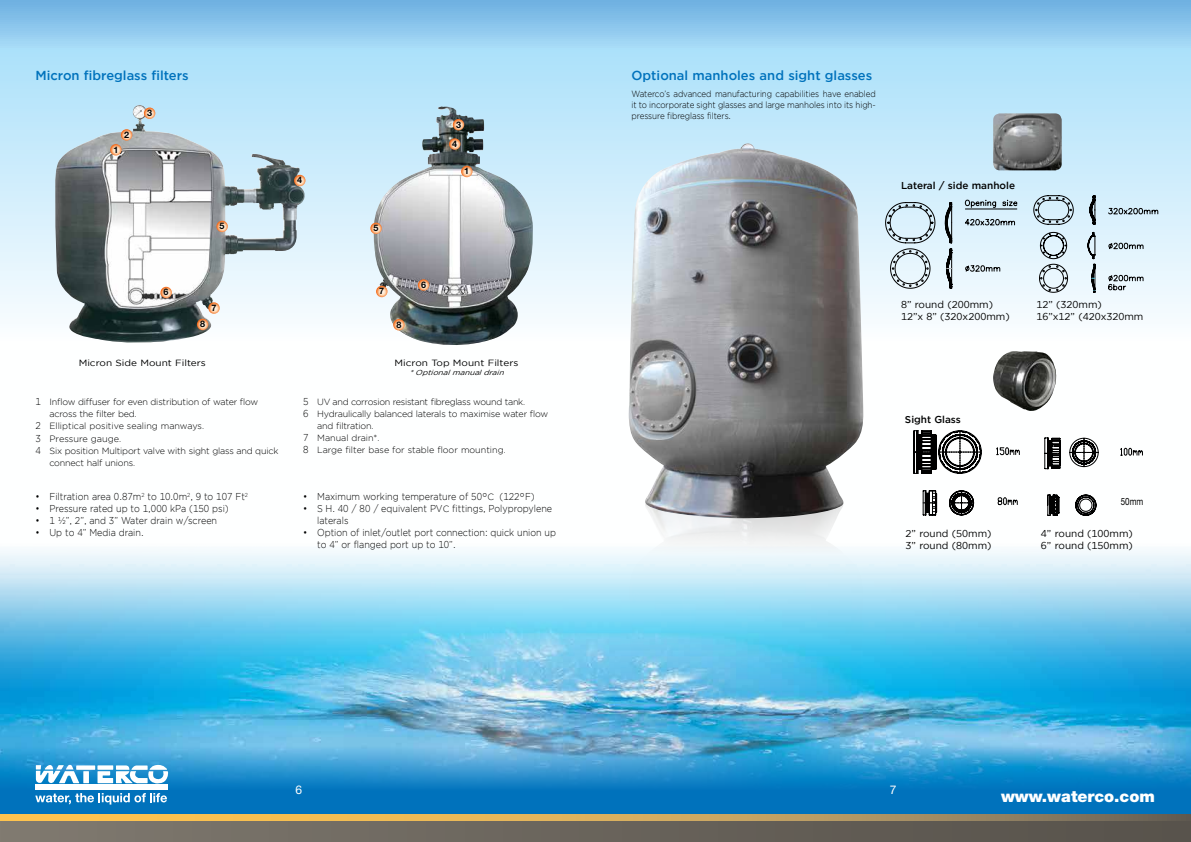
<style>
.page{position:relative;width:1191px;height:842px;background:#fff}
.page>*{position:absolute;margin:0;border:0;box-sizing:border-box;transform-origin:0 0}
.t1{font:900 16px "Helvetica Neue";color:#fff}
.t2{font:500 13px "Gotham";color:#0072bc}
.t3{font:12px "Helvetica Neue";color:#fff}
.t4{font:300 10px/12px "Gotham";color:#000;scale:.9 1}
.t5{font:10px/12px "Gotham";color:#000}
.t6{font:500 10px "Gotham";color:#000}
.t7{font:10px "Helvetica Neue";color:#000;scale:.8 1}
.t8{font:300 9.2px "Gotham";color:#000}
.t9{font:300 9px/12px "Gotham";letter-spacing:-.02em;color:#000}
.t10{font:300 9px/10.8px "Gotham";letter-spacing:-.02em;color:#000;text-align:justify;scale:.9 1}
.t11{font:300 9px "Gotham";color:#000}
.t12{font:9px "Gotham";color:#000;scale:1.11 1}
.t13{font:700 9px/19.4px "Helvetica Neue";color:#000;text-align:center}
.t14{font:700 8.5px "Helvetica Neue";color:#000}
.t15{font:italic 7.2px "Gotham";color:#000;scale:1.11 1}
.s1{font-size:10px}
.s2{font-size:9px}
</style>
<div class="page">
<svg style="left:0;top:0;width:1191px;height:317px;background:#b7e0f7"></svg>
<img style="left:0;top:446px;width:1191px;height:289px">
<img style="left:628px;top:518px;width:236px;height:217px">
<svg style="left:0;top:735px;width:1191px;height:79px;background:#2b90cc"></svg>
<div style="left:0;top:817px;width:1191px;height:25px;background:linear-gradient(to right,#7f796f,#55504a)"></div>
<svg style="left:0;top:814px;width:1191px;height:7px;background:#cca559"></svg>
<svg style="left:36px;top:764px;width:133px;height:20px"></svg>
<div style="left:36px;top:785px;width:132px;height:5px;background:#fff"></div>
<svg style="left:35px;top:793px;width:132px;height:11px"></svg>
<svg style="left:885px;top:202px;width:68px;height:91px;background:#becdd5"></svg>
<svg style="left:964px;top:199px;width:53px;height:94px;background:#cfe0e8"></svg>
<svg style="left:1089px;top:194px;width:6px;height:31px"></svg>
<svg style="left:1033px;top:194px;width:40px;height:31px"></svg>
<svg style="left:1087px;top:232px;width:9px;height:61px"></svg>
<svg style="left:1039px;top:232px;width:28px;height:61px;background:#b1bdc3"></svg>
<svg style="left:1107px;top:194px;width:52px;height:96px;background:#cfe1ea"></svg>
<img style="left:628px;top:143px;width:236px;height:375px">
<img style="left:993px;top:113px;width:68px;height:57px">
<svg style="left:913px;top:430px;width:68px;height:49px"></svg>
<svg style="left:995px;top:446px;width:25px;height:33px"></svg>
<svg style="left:915px;top:485px;width:68px;height:30px"></svg>
<svg style="left:997px;top:485px;width:24px;height:20px"></svg>
<svg style="left:1047px;top:482px;width:49px;height:34px"></svg>
<svg style="left:1037px;top:437px;width:68px;height:35px"></svg>
<svg style="left:1119px;top:446px;width:25px;height:26px"></svg>
<img style="left:993px;top:351px;width:64px;height:60px">
<img style="left:55px;top:105px;width:250px;height:238px">
<img style="left:373px;top:107px;width:160px;height:238px">
<svg style="left:110px;top:129px;width:22px;height:27px"></svg>
<svg style="left:144px;top:107px;width:11px;height:12px"></svg>
<svg style="left:453px;top:119px;width:11px;height:11px"></svg>
<svg style="left:449px;top:138px;width:11px;height:12px"></svg>
<svg style="left:294px;top:175px;width:11px;height:11px"></svg>
<svg style="left:216px;top:221px;width:12px;height:11px"></svg>
<svg style="left:160px;top:287px;width:12px;height:11px"></svg>
<svg style="left:197px;top:302px;width:23px;height:28px"></svg>
<svg style="left:393px;top:319px;width:11px;height:11px"></svg>
<svg style="left:376px;top:286px;width:11px;height:11px"></svg>
<svg style="left:418px;top:279px;width:11px;height:12px"></svg>
<svg style="left:370px;top:223px;width:12px;height:11px"></svg>
<svg style="left:461px;top:166px;width:11px;height:11px"></svg>
<h2 class="t2" style="left:35px;top:67px;width:155px">Micron fibreglass filters</h2>
<p class="t13" style="left:124px;top:125px;width:7px">2</p>
<p class="t13" style="left:113px;top:140px;width:7px">1</p>
<p class="t13" style="left:147px;top:103px;width:7px">3</p>
<p class="t13" style="left:164px;top:282px;width:7px">6</p>
<p class="t13" style="left:220px;top:216px;width:7px">5</p>
<p class="t13" style="left:297px;top:170px;width:7px">4</p>
<p class="t13" style="left:373px;top:218px;width:7px">5</p>
<p class="t13" style="left:211px;top:298px;width:7px">7</p>
<p class="t13" style="left:379px;top:281px;width:7px">7</p>
<p class="t13" style="left:200px;top:314px;width:7px">8</p>
<p class="t13" style="left:396px;top:314px;width:7px">8</p>
<p class="t13" style="left:421px;top:275px;width:7px">6</p>
<p class="t13" style="left:452px;top:114px;width:10px">3<br>4</p>
<p class="t13" style="left:464px;top:161px;width:7px">1</p>
<p class="t12" style="left:79px;top:357px;width:116px">Micron Side Mount Filters</p>
<p class="t12" style="left:394px;top:357px;width:113px">Micron Top Mount Filters</p>
<p class="t15" style="left:409px;top:368px;width:89px">*Optionalmanualdrain</p>
<p class="t9" style="left:35px;top:396px;width:224px"><span class="s1">1</span> Inflow diffuser for even distribution of water flow</p>
<p class="t9" style="left:49px;top:408px;width:89px">across the filter bed.</p>
<p class="t11" style="left:35px;top:420px;width:170px"><span class="s1">2</span> Elliptical positive sealing manways.</p>
<p class="t8" style="left:35px;top:432px;width:87px"><span class="s1">3</span> Pressure gauge.</p>
<p class="t9" style="left:49px;top:444px;width:230px;text-indent:-14px"><span class="s1">4</span> Six position Multiport valve with sight glass and quick connect half unions.</p>
<p class="t4" style="left:35px;top:490px;width:238px">• Filtration area 0.87m<sup>2</sup> to 10.0m<sup>2</sup>, 9 to 107 Ft<sup>2</sup></p>
<p class="t4" style="left:35px;top:502px;width:216px">• Pressure rated up to 1,000 kPa (150 psi)</p>
<p class="t4" style="left:35px;top:514px;width:203px">• 1 ½”, 2”, and 3” Water drain w/screen</p>
<p class="t4" style="left:35px;top:526px;width:122px">• Up to 4” Media drain.</p>
<p class="t9" style="left:303px;top:396px;width:223px"><span class="s1">5</span> UV and corrosion resistant fibreglass wound tank.</p>
<p class="t9" style="left:303px;top:408px;width:247px"><span class="s1">6</span> Hydraulically balanced laterals to maximise water flow</p>
<p class="t9" style="left:317px;top:420px;width:58px">and filtration.</p>
<p class="t11" style="left:303px;top:432px;width:78px"><span class="s1">7</span> Manual drain*.</p>
<p class="t11" style="left:303px;top:444px;width:204px"><span class="s1">8</span> Large filter base for stable floor mounting.</p>
<p class="t4" style="left:303px;top:490px;width:259px">• Maximum working temperature of 50°<span class="s2">C</span>C (122°F)</p>
<p class="t4" style="left:317px;top:502px;width:262px;text-indent:-14px">• SCH. 40 / 80 / equivalent PV<span class="s2">C</span> fittings, Polypropylene laterals</p>
<p class="t4" style="left:317px;top:526px;width:267px;text-indent:-14px">• Option of inlet/outlet port connection: quick union up to 4” or flanged port up to 10”.</p>
<h2 class="t2" style="left:631px;top:67px;width:242px">Optional manholes and sight glasses</h2>
<p class="t10" style="left:631px;top:88px;width:273px">Waterco’s advanced manufacturing capabilities have enabled it to incorporate sight glasses and large manholes into its high&shy;pressure fibreglass filters.</p>
<p class="t6" style="left:901px;top:179px;width:115px">Lateral / side manhole</p>
<p class="t14" style="left:881px;top:182px;width:142px">Side hatch / Lateral manhole cover</p>
<p class="t5" style="left:901px;top:298px;width:110px">8” round (200mm)<br>12”x 8” (320x200mm)</p>
<p class="t5" style="left:1036px;top:298px;width:109px">12” (320mm)<br>16”x12” (420x320mm</p>
<p class="t6" style="left:905px;top:413px;width:57px">Sight Glass</p>
<p class="t7" style="left:1120px;top:496px;width:30px">50mm</p>
<p class="t5" style="left:905px;top:527px;width:87px">2” round (50mm)<br>3” round (80mm)</p>
<p class="t5" style="left:1041px;top:527px;width:93px">4” round (100mm)<br>6” round (150mm)</p>
<p class="t3" style="left:295px;top:782px;width:8px">6</p>
<p class="t3" style="left:890px;top:782px;width:8px">7</p>
<h1 class="t1" style="left:1001px;top:787px;width:155px">www.waterco.com</h1>
</div>
